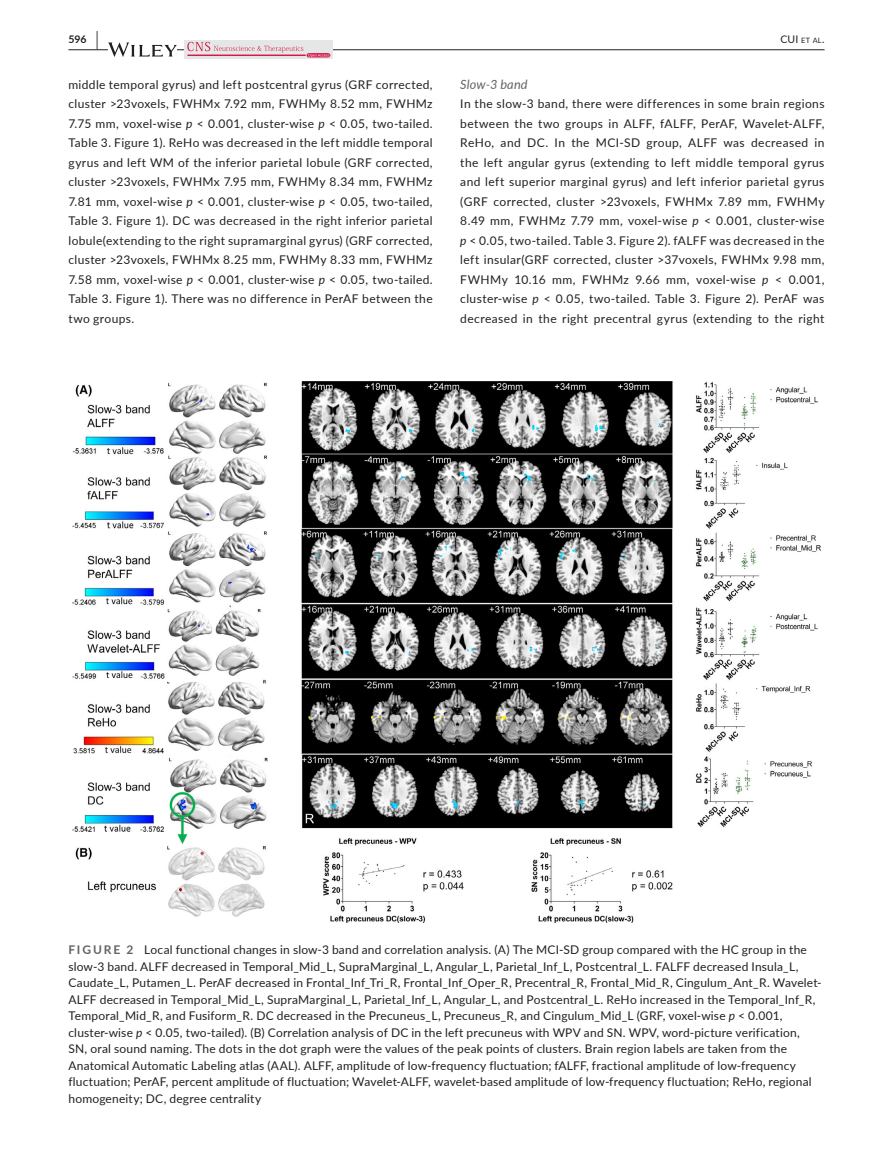
<style>
.page{position:relative;width:893px;height:1174px;background:#fff}
.page>*{position:absolute;margin:0;border:0;box-sizing:border-box;transform-origin:0 0}
.t1{font:italic 12.75px "Lato";letter-spacing:.01em;color:#636366}
.t2{font:12px/19.5px "Lato";letter-spacing:.015em;color:#231f20;text-align:justify}
.t3{font:10.5px "Lato";color:#231f20}
.t4{font:700 10.5px "Lato";color:#231f20}
.s1{font-size:19.5px}
.s2{font-size:7.35px}
.s3{font-style:italic}
.s4{font-weight:700;color:#636366}
</style>
<div class="page">
<hr style="left:68px;top:49px;width:756px;height:1px;background:#231f20">
<svg style="left:108px;top:42px;width:69px;height:15px"></svg>
<div style="left:185px;top:40px;width:148px;height:19px;background:#e5e6e6"></div>
<hr style="left:307px;top:53px;width:23px;height:4px;background:#d32955;border-radius:2px">
<svg style="left:187px;top:42px;width:142px;height:15px"></svg>
<img style="left:72px;top:382px;width:749px;height:540px">
<p class="t4" style="left:68px;top:31px;width:31px">596 <span class="s1">|</span></p>
<p class="t3" style="left:780px;top:31px;width:46px">CUI <span class="s2">et al</span>.</p>
<p class="t2" style="left:68px;top:74px;width:366px">middle temporal gyrus) and left postcentral gyrus (GRF corrected, cluster &gt;23voxels, FWHMx 7.92 mm, FWHMy 8.52 mm, FWHMz 7.75 mm, voxel-wise <span class="s3">p</span> &lt; 0.001, cluster-wise <span class="s3">p</span> &lt; 0.05, two-tailed.<br>Table 3. Figure 1). ReHo was decreased in the left middle temporal gyrus and left WM of the inferior parietal lobule (GRF corrected, cluster &gt;23voxels, FWHMx 7.95 mm, FWHMy 8.34 mm, FWHMz 7.81 mm, voxel-wise <span class="s3">p</span> &lt; 0.001, cluster-wise <span class="s3">p</span> &lt; 0.05, two-tailed, Table 3. Figure 1). DC was decreased in the right inferior parietal lobule(extending to the right supramarginal gyrus) (GRF corrected, cluster &gt;23voxels, FWHMx 8.25 mm, FWHMy 8.33 mm, FWHMz 7.58 mm, voxel-wise <span class="s3">p</span> &lt; 0.001, cluster-wise <span class="s3">p</span> &lt; 0.05, two-tailed.<br>Table 3. Figure 1). There was no difference in PerAF between the two groups.</p>
<p class="t1" style="left:460px;top:75px;width:69px">Slow-3 band</p>
<p class="t2" style="left:460px;top:93px;width:366px">In the slow-3 band, there were differences in some brain regions between the two groups in ALFF, fALFF, PerAF, Wavelet-ALFF, ReHo, and DC. In the MCI-SD group, ALFF was decreased in the left angular gyrus (extending to left middle temporal gyrus and left superior marginal gyrus) and left inferior parietal gyrus (GRF corrected, cluster &gt;23voxels, FWHMx 7.89 mm, FWHMy 8.49 mm, FWHMz 7.79 mm, voxel-wise <span class="s3">p</span> &lt; 0.001, cluster-wise <span class="s3">p</span> &lt; 0.05, two-tailed. Table 3. Figure 2). fALFF was decreased in the left insular(GRF corrected, cluster &gt;37voxels, FWHMx 9.98 mm, FWHMy 10.16 mm, FWHMz 9.66 mm, voxel-wise <span class="s3">p</span> &lt; 0.001, cluster-wise <span class="s3">p</span> &lt; 0.05, two-tailed. Table 3. Figure 2). PerAF was decreased in the right precentral gyrus (extending to the right</p>
<p class="t2" style="left:68px;top:941px;width:755px;line-height:16.5px;text-align:left"><span class="s4">FIGURE 2</span> Local functional changes in slow-3 band and correlation analysis. (A) The MCI-SD group compared with the HC group in the slow-3 band. ALFF decreased in Temporal_Mid_L, SupraMarginal_L, Angular_L, Parietal_Inf_L, Postcentral_L. FALFF decreased Insula_L, Caudate_L, Putamen_L. PerAF decreased in Frontal_Inf_Tri_R, Frontal_Inf_Oper_R, Precentral_R, Frontal_Mid_R, Cingulum_Ant_R. Wavelet-ALFF decreased in Temporal_Mid_L, SupraMarginal_L, Parietal_Inf_L, Angular_L, and Postcentral_L. ReHo increased in the Temporal_Inf_R, Temporal_Mid_R, and Fusiform_R. DC decreased in the Precuneus_L, Precuneus_R, and Cingulum_Mid_L (GRF, voxel-wise <span class="s3">p</span> &lt; 0.001, cluster-wise <span class="s3">p</span> &lt; 0.05, two-tailed). (B) Correlation analysis of DC in the left precuneus with WPV and SN. WPV, word-picture verification, SN, oral sound naming. The dots in the dot graph were the values of the peak points of clusters. Brain region labels are taken from the Anatomical Automatic Labeling atlas (AAL). ALFF, amplitude of low-frequency fluctuation; fALFF, fractional amplitude of low-frequency fluctuation; PerAF, percent amplitude of fluctuation; Wavelet-ALFF, wavelet-based amplitude of low-frequency fluctuation; ReHo, regional homogeneity; DC, degree centrality</p>
</div>
